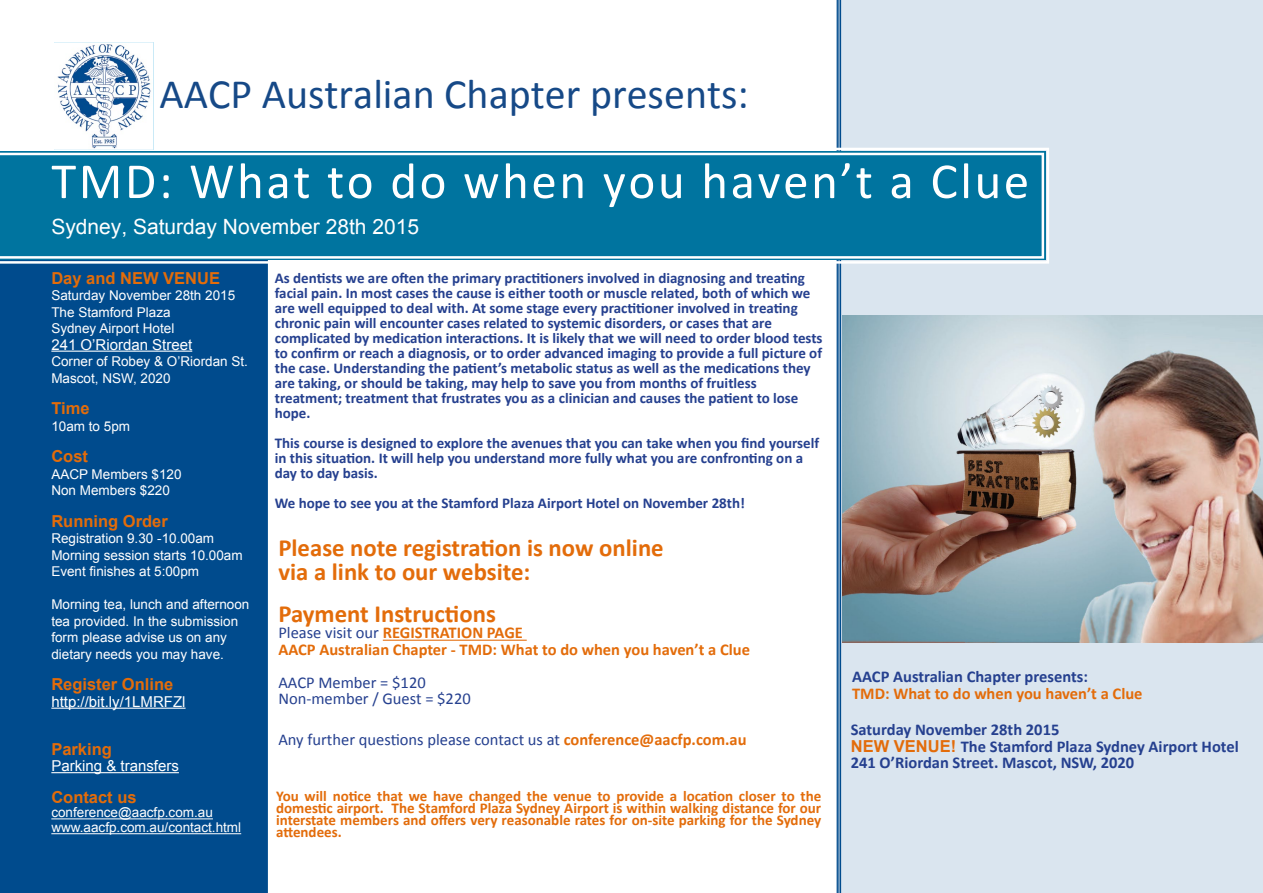
<style>
.page{position:relative;width:1263px;height:893px;background:#fff}
.page>*{position:absolute;margin:0;border:0;box-sizing:border-box;transform-origin:0 0}
.HEADLINE{font:51px "Calibri";letter-spacing:.05em;color:#fff}
.HEADLINE-2{font:42px "Calibri";color:#164987}
.t1{font:700 24.75px "Calibri";color:#e36c0a}
.HEADLINE-3{font:21px "Arial";color:#fff}
.t2{font:700 16.5px/16.5px "Calibri";color:#e36c0a}
.t3{font:700 16.5px/16.5px "Calibri";color:#25408f}
.t4{font:16.5px "Calibri";color:#25408f}
.t5{font:700 16.5px "Arial";color:#e36c0a}
.Paragraph_Style_3{font:700 15px/15px "Calibri";color:#25408f}
.t6{font:700 15px/12px "Calibri";color:#e36c0a;text-align:justify}
.t7{font:15px "Arial";color:#fff}
.t8{font:13.5px/16.5px "Arial";color:#fff}
.s1{font-weight:400;color:#25408f}
.s2{font-weight:700;color:#e36c0a}
.s3{color:#25408f}
.s4{font-family:"Arial";color:#e36c0a}
</style>
<div class="page">
<div style="left:0;top:265px;width:268px;height:628px;background:#004b8d"></div>
<div style="left:840px;top:0;width:423px;height:893px;background:#dae5ef"></div>
<svg style="left:0;top:146px;width:1050px;height:119px"></svg>
<div style="left:0;top:153px;width:1044px;height:106px;background:#00749f"></div>
<img style="left:54px;top:42px;width:100px;height:108px">
<img style="left:842px;top:316px;width:421px;height:326px">
<hr style="left:51px;top:351px;width:141px;height:1px;background:#fff">
<hr style="left:51px;top:708px;width:135px;height:1px;background:#fff">
<hr style="left:51px;top:772px;width:128px;height:1px;background:#fff">
<hr style="left:51px;top:818px;width:162px;height:1px;background:#fff">
<hr style="left:51px;top:833px;width:190px;height:1px;background:#fff">
<hr style="left:383px;top:640px;width:144px;height:1px;background:#e36c0a">
<p class="HEADLINE-2" style="left:159px;top:65px;width:591px">AACP Australian Chapter presents:</p>
<p class="HEADLINE" style="left:51px;top:146px;width:979px">TMD: What to do when you haven’t a Clue</p>
<p class="HEADLINE-3" style="left:51px;top:212px;width:369px">Sydney, Saturday November 28th 2015</p>
<p class="t5" style="left:51px;top:266px;width:170px">Day and NEW VENUE</p>
<p class="t8" style="left:51px;top:287px;width:185px">Saturday November 28th 2015<br>The Stamford Plaza<br>Sydney Airport Hotel</p>
<p class="t7" style="left:51px;top:334px;width:142px">241 O’Riordan Street</p>
<p class="t8" style="left:51px;top:353px;width:198px">Corner of Robey &amp; O’Riordan St.<br>Mascot, NSW, 2020</p>
<p class="t5" style="left:51px;top:397px;width:40px">Time</p>
<p class="t8" style="left:51px;top:417px;width:80px">10am to 5pm</p>
<p class="t5" style="left:51px;top:445px;width:38px">Cost</p>
<p class="t8" style="left:51px;top:465px;width:132px">AACP Members $120<br>Non Members $220</p>
<p class="t5" style="left:51px;top:509px;width:118px">Running Order</p>
<p class="t8" style="left:51px;top:530px;width:193px">Registration 9.30 -10.00am<br>Morning session starts 10.00am<br>Event finishes at 5:00pm</p>
<p class="t8" style="left:51px;top:596px;width:200px">Morning tea, lunch and afternoon tea provided. In the submission form please advise us on any dietary needs you may have.</p>
<p class="t5" style="left:51px;top:673px;width:123px">Register Online</p>
<p class="t7" style="left:51px;top:691px;width:136px">http://bit.ly/1LMRFZl</p>
<p class="t5" style="left:51px;top:737px;width:62px">Parking</p>
<p class="t7" style="left:51px;top:755px;width:129px">Parking &amp; transfers</p>
<p class="t5" style="left:51px;top:785px;width:87px">Contact us</p>
<p class="t8" style="left:51px;top:805px;width:191px;line-height:14.9px">conference@aacfp.com.au www.aacfp.com.au/contact.html</p>
<p class="Paragraph_Style_3" style="left:275px;top:270px;width:549px">As dentists we are often the primary practitioners involved in diagnosing and treating facial pain. In most cases the cause is either tooth or muscle related, both of which we are well equipped to deal with. At some stage every practitioner involved in treating chronic pain will encounter cases related to systemic disorders, or cases that are complicated by medication interactions. It is likely that we will need to order blood tests to confirm or reach a diagnosis, or to order advanced imaging to provide a full picture of the case. Understanding the patient’s metabolic status as well as the medications they are taking, or should be taking, may help to save you from months of fruitless treatment; treatment that frustrates you as a clinician and causes the patient to lose hope.</p>
<p class="Paragraph_Style_3" style="left:275px;top:435px;width:546px">This course is designed to explore the avenues that you can take when you find yourself in this situation. It will help you understand more fully what you are confronting on a day to day basis.</p>
<p class="Paragraph_Style_3" style="left:275px;top:495px;width:472px">We hope to see you at the Stamford Plaza Airport Hotel on November 28th!</p>
<p class="t1" style="left:278px;top:530px;width:387px">Please note registration is now online</p>
<p class="t1" style="left:278px;top:554px;width:253px">via a link to our website:</p>
<p class="t1" style="left:278px;top:596px;width:219px">Payment Instructions</p>
<p class="t2" style="left:278px;top:624px;width:473px"><span class="s1">Please visit our</span> REGISTRATION PAGE<br>AACP Australian Chapter - TMD: What to do when you haven’t a Clue</p>
<p class="t4" style="left:278px;top:671px;width:149px">AACP Member = $120</p>
<p class="t4" style="left:278px;top:687px;width:194px">Non-member / Guest = $220</p>
<p class="t4" style="left:278px;top:728px;width:470px">Any further questions please contact us at <span class="s2">conference@aacfp.com.au</span></p>
<p class="t6" style="left:276px;top:789px;width:547px">You will notice that we have changed the venue to provide a location closer to the domestic airport. The Stamford Plaza Sydney Airport is within walking distance for our interstate members and offers very reasonable rates for on-site parking for the Sydney attendees.</p>
<p class="t2" style="left:852px;top:668px;width:292px"><span class="s3">AACP Australian Chapter presents:<br></span>TMD: What to do when you haven’t a Clue</p>
<p class="t3" style="left:851px;top:721px;width:389px">Saturday November 28th 2015<br><span class="s4">NEW VENUE!</span> The Stamford Plaza Sydney Airport Hotel<br>241 O’Riordan Street. Mascot, NSW, 2020</p>
</div>
